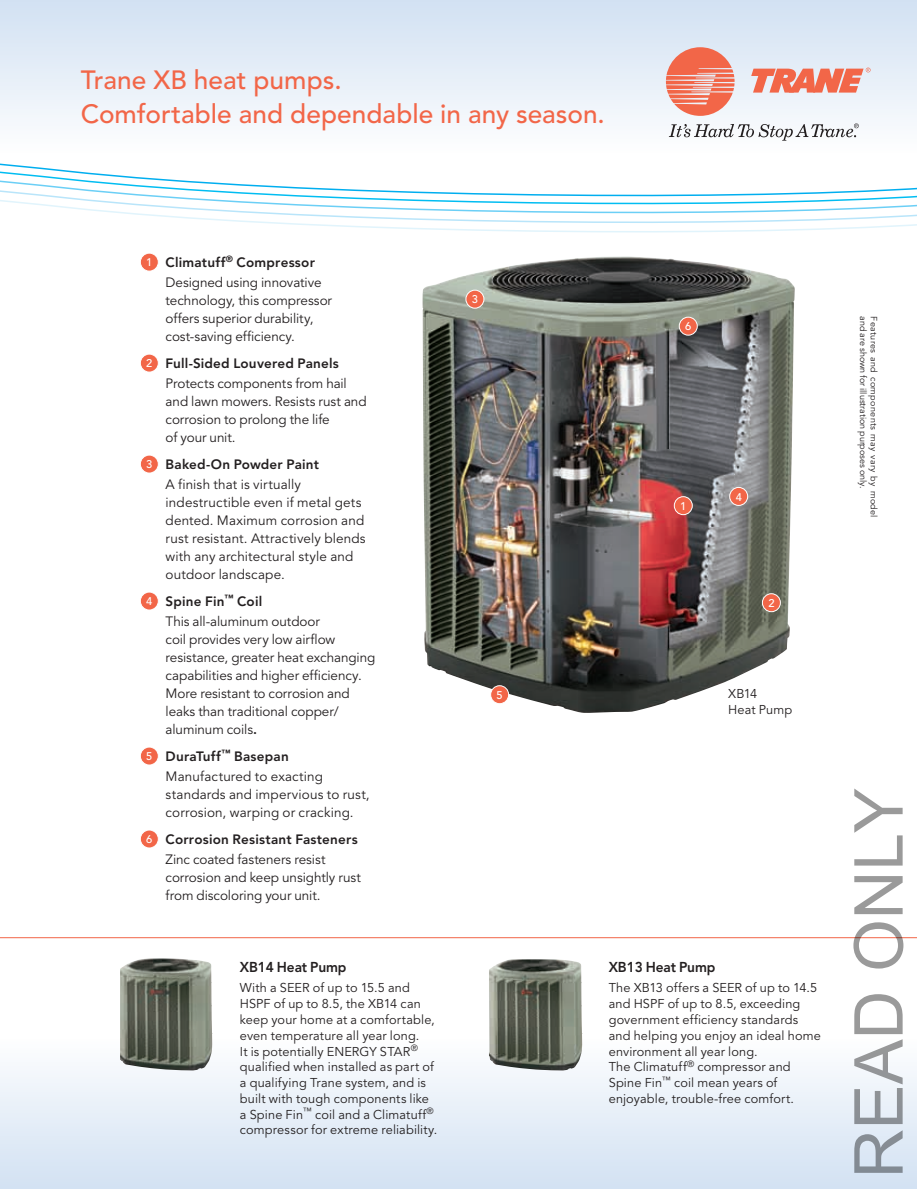
<style>
.page{position:relative;width:917px;height:1189px;background:#fff}
.page>*{position:absolute;margin:0;border:0;box-sizing:border-box;transform-origin:0 0}
.t1{font:67.5px "Arial";color:rgb(0 0 0/.4)}
.t2{font:500 26.25px/34.5px "Avenir";color:#f26648}
.t3{font:800 14.25px "Avenir";letter-spacing:-.01em;color:#231f20;scale:.96 1}
.t4{font:13.5px/18px "Avenir";color:#231f20}
.t5{font:800 13.5px/20px "Avenir";letter-spacing:.015em;color:#231f20}
.t6{font:12.75px/15.8px "Avenir";letter-spacing:.01em;color:#231f20}
.t7{font:500 11.1px "Avenir";color:#fff}
.t8{font:9px "Avenir";letter-spacing:-.005em;color:#231f20}
.t9{font:9px "Avenir";letter-spacing:.04em;color:#231f20}
.s1{font-weight:500;font-size:11.1px;color:#fff}
.s2{font-weight:800}
.s3{font-weight:400}
</style>
<div class="page">
<div style="left:0;top:1037px;width:917px;height:152px;background:linear-gradient(to bottom,#fefefe,#d2e1f2)"></div>
<svg style="left:0;top:163px;width:917px;height:70px"></svg>
<div style="left:0;top:0;width:917px;height:154px;background:linear-gradient(to bottom,#d1e0f2,#fdfefe)"></div>
<svg style="left:666px;top:47px;width:68px;height:69px;background:#ee9686"></svg>
<svg style="left:751px;top:68px;width:119px;height:25px;background:#ee9280"></svg>
<svg style="left:669px;top:123px;width:190px;height:18px"></svg>
<hr style="left:0;top:937px;width:917px;height:1px;background:#f26648">
<div style="left:140px;top:253px;width:18px;height:18px;background:#f26648;border-radius:50%"></div>
<div style="left:140px;top:253px;width:19px;height:18px;border:1px solid #fff;border-radius:50%"></div>
<div style="left:140px;top:354px;width:18px;height:18px;background:#f26648;border-radius:50%"></div>
<div style="left:140px;top:354px;width:19px;height:18px;border:1px solid #fff;border-radius:50%"></div>
<div style="left:140px;top:455px;width:18px;height:18px;background:#f26648;border-radius:50%"></div>
<div style="left:140px;top:455px;width:19px;height:18px;border:1px solid #fff;border-radius:50%"></div>
<div style="left:140px;top:592px;width:18px;height:18px;background:#f26648;border-radius:50%"></div>
<div style="left:140px;top:592px;width:19px;height:18px;border:1px solid #fff;border-radius:50%"></div>
<div style="left:140px;top:747px;width:18px;height:18px;background:#f26648;border-radius:50%"></div>
<div style="left:140px;top:747px;width:19px;height:18px;border:1px solid #fff;border-radius:50%"></div>
<div style="left:140px;top:830px;width:18px;height:18px;background:#f26648;border-radius:50%"></div>
<div style="left:140px;top:830px;width:19px;height:18px;border:1px solid #fff;border-radius:50%"></div>
<img style="left:422px;top:256px;width:373px;height:457px">
<div style="left:466px;top:290px;width:18px;height:18px;background:#f26648;border-radius:50%"></div>
<div style="left:466px;top:290px;width:18px;height:18px;border:1px solid #fff;border-radius:50%"></div>
<div style="left:679px;top:317px;width:18px;height:18px;background:#f26648;border-radius:50%"></div>
<div style="left:679px;top:317px;width:18px;height:18px;border:1px solid #fff;border-radius:50%"></div>
<div style="left:729px;top:487px;width:18px;height:18px;background:#f26648;border-radius:50%"></div>
<div style="left:729px;top:487px;width:19px;height:19px;border:1px solid #fff;border-radius:50%"></div>
<div style="left:674px;top:497px;width:18px;height:18px;background:#f26648;border-radius:50%"></div>
<div style="left:674px;top:496px;width:18px;height:19px;border:1px solid #fff;border-radius:50%"></div>
<div style="left:762px;top:594px;width:18px;height:18px;background:#f26648;border-radius:50%"></div>
<div style="left:762px;top:593px;width:18px;height:19px;border:1px solid #fff;border-radius:50%"></div>
<div style="left:491px;top:686px;width:18px;height:18px;background:#f26648;border-radius:50%"></div>
<div style="left:490px;top:685px;width:19px;height:19px;border:1px solid #fff;border-radius:50%"></div>
<img style="left:120px;top:958px;width:92px;height:112px">
<img style="left:489px;top:959px;width:93px;height:111px">
<h2 class="t2" style="left:81px;top:63px;width:526px">Trane XB heat pumps.<br>Comfortable and dependable in any season.</h2>
<p class="t4" style="left:166px;top:253px;width:157px;line-height:20px;text-indent:-19px"><span class="s1">1</span> <span class="s2">Climatuff</span><sup>®</sup> <span class="s2">Compressor<br></span>Designed using innovative</p>
<p class="t4" style="left:166px;top:291px;width:168px">technology, this compressor offers superior durability, cost-saving efficiency.</p>
<p class="t4" style="left:166px;top:353px;width:183px;line-height:20px;text-indent:-19px"><span class="s1">2</span> <span class="s2">Full-Sided Louvered Panels<br></span>Protects components from hail</p>
<p class="t4" style="left:166px;top:392px;width:203px">and lawn mowers. Resists rust and corrosion to prolong the life<br>of your unit.</p>
<p class="t4" style="left:146px;top:454px;width:174px;line-height:20px;text-align:center"><span class="s1">3</span> <span class="s2">Baked-On Powder Paint<br></span>A finish that is virtually</p>
<p class="t4" style="left:166px;top:493px;width:202px">indestructible even if metal gets dented. Maximum corrosion and rust resistant. Attractively blends with any architectural style and outdoor landscape.</p>
<p class="t4" style="left:166px;top:591px;width:156px;line-height:20px;text-indent:-19px"><span class="s1">4</span> <span class="s2">Spine Fin</span><sup>™</sup> <span class="s2">Coil<br></span>This all-aluminum outdoor</p>
<p class="t4" style="left:166px;top:630px;width:211px">coil provides very low airflow resistance, greater heat exchanging capabilities and higher efficiency.<br>More resistant to corrosion and leaks than traditional copper/ aluminum coils<span class="s2">.</span></p>
<p class="t4" style="left:166px;top:746px;width:159px;line-height:20px;text-indent:-19px"><span class="s1">5</span> <span class="s2">DuraTuff</span><sup>™</sup> <span class="s2">Basepan<br></span>Manufactured to exacting</p>
<p class="t4" style="left:166px;top:785px;width:206px">standards and impervious to rust, corrosion, warping or cracking.</p>
<p class="t5" style="left:166px;top:829px;width:194px;text-indent:-19px"><span class="s1">6</span> Corrosion Resistant Fasteners<br><span class="s3">Zinc coated fasteners resist</span></p>
<p class="t4" style="left:166px;top:868px;width:197px">corrosion and keep unsightly rust from discoloring your unit.</p>
<p class="t3" style="left:240px;top:958px;width:113px">XB14 Heat Pump</p>
<p class="t6" style="left:240px;top:980px;width:199px">With a SEER of up to 15.5 and<br>HSPF of up to 8.5, the XB14 can keep your home at a comfortable, even temperature all year long.<br>It is potentially ENERGY STAR<sup>® </sup>qualified when installed as part of a qualifying Trane system, and is built with tough components like a Spine Fin<sup>™</sup> coil and a Climatuff<sup>® </sup>compressor for extreme reliability.</p>
<p class="t7" style="left:472px;top:293px;width:8px">3</p>
<p class="t7" style="left:685px;top:320px;width:8px">6</p>
<p class="t7" style="left:680px;top:499px;width:8px">1</p>
<p class="t7" style="left:735px;top:490px;width:8px">4</p>
<p class="t7" style="left:768px;top:596px;width:8px">2</p>
<p class="t8" style="left:868px;top:316px;width:174px;rotate:90deg">and are shown for illustration purposes only.</p>
<p class="t9" style="left:879px;top:316px;width:203px;rotate:90deg">Features and components may vary by model</p>
<p class="t7" style="left:497px;top:688px;width:8px">5</p>
<p class="t6" style="left:728px;top:686px;width:66px">XB14<br>Heat Pump</p>
<p class="t3" style="left:609px;top:958px;width:113px">XB13 Heat Pump</p>
<p class="t6" style="left:609px;top:980px;width:214px">The XB13 offers a SEER of up to 14.5 and HSPF of up to 8.5, exceeding government efficiency standards and helping you enjoy an ideal home environment all year long.<br>The Climatuff<sup>®</sup> compressor and<br>Spine Fin<sup>™</sup> coil mean years of enjoyable, trouble-free comfort.</p>
<h1 class="t1" style="left:834px;top:1178px;width:392px;rotate:-90deg">READ ONLY</h1>
</div>
